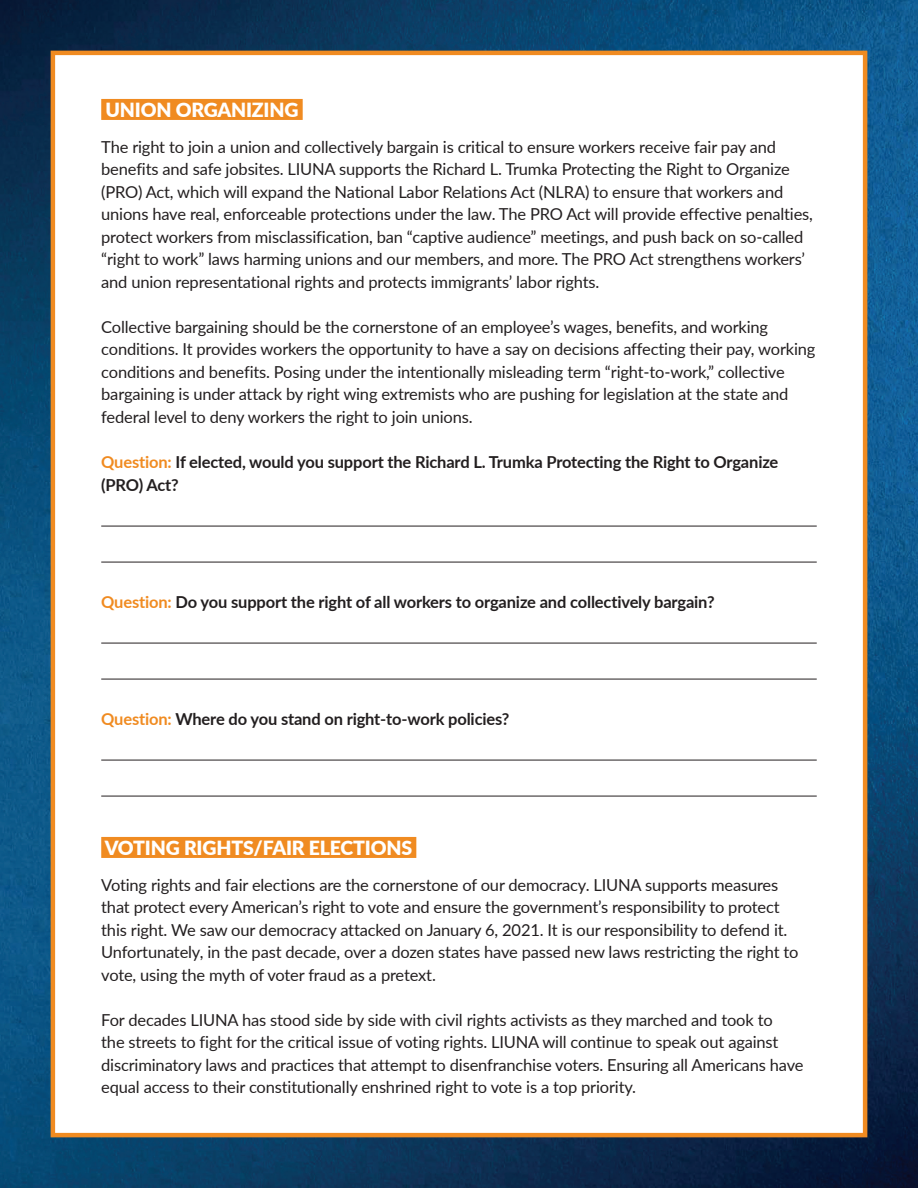
<style>
.page{position:relative;width:918px;height:1188px;background:#fff}
.page>*{position:absolute;margin:0;border:0;box-sizing:border-box;transform-origin:0 0}
.t1{font:900 19.5px "Lato";letter-spacing:-.01em;color:#fff}
.t2{font:16.5px/22.5px "Lato";letter-spacing:-.01em;color:#231f20}
.t3{font:700 16.5px/22.5px "Lato";letter-spacing:-.01em;color:#231f20}
.s1{color:#f08b21}
</style>
<div class="page">
<img style="left:0;top:0;width:918px;height:1188px">
<div style="left:51px;top:51px;width:816px;height:1086px;background:#fff;border:4px solid #f08b21"></div>
<div style="left:101px;top:99px;width:202px;height:21px;background:#f08b21"></div>
<hr style="left:101px;top:526px;width:716px;height:1px;background:#231f20">
<hr style="left:101px;top:562px;width:716px;height:1px;background:#231f20">
<hr style="left:101px;top:643px;width:716px;height:1px;background:#231f20">
<hr style="left:101px;top:679px;width:716px;height:1px;background:#231f20">
<hr style="left:101px;top:760px;width:716px;height:1px;background:#231f20">
<hr style="left:101px;top:796px;width:716px;height:1px;background:#231f20">
<div style="left:101px;top:837px;width:315px;height:21px;background:#f08b21"></div>
<p class="t1" style="left:106px;top:95px;width:194px">UNION ORGANIZING</p>
<p class="t2" style="left:101px;top:135px;width:713px">The right to join a union and collectively bargain is critical to ensure workers receive fair pay and benefits and safe jobsites. LIUNA supports the Richard L. Trumka Protecting the Right to Organize (PRO) Act, which will expand the National Labor Relations Act (NLRA) to ensure that workers and unions have real, enforceable protections under the law. The PRO Act will provide effective penalties, protect workers from misclassification, ban “captive audience” meetings, and push back on so-called “right to work” laws harming unions and our members, and more. The PRO Act strengthens workers’ and union representational rights and protects immigrants’ labor rights.</p>
<p class="t2" style="left:101px;top:315px;width:716px">Collective bargaining should be the cornerstone of an employee’s wages, benefits, and working conditions. It provides workers the opportunity to have a say on decisions affecting their pay, working conditions and benefits. Posing under the intentionally misleading term “right-to-work,” collective bargaining is under attack by right wing extremists who are pushing for legislation at the state and federal level to deny workers the right to join unions.</p>
<p class="t3" style="left:101px;top:450px;width:679px"><span class="s1">Question:</span> If elected, would you support the Richard L. Trumka Protecting the Right to Organize (PRO) Act?</p>
<p class="t3" style="left:101px;top:590px;width:615px"><span class="s1">Question:</span> Do you support the right of all workers to organize and collectively bargain?</p>
<p class="t3" style="left:101px;top:707px;width:410px"><span class="s1">Question:</span> Where do you stand on right-to-work policies?</p>
<p class="t1" style="left:105px;top:833px;width:309px">VOTING RIGHTS/FAIR ELECTIONS</p>
<p class="t2" style="left:101px;top:873px;width:699px">Voting rights and fair elections are the cornerstone of our democracy. LIUNA supports measures that protect every American’s right to vote and ensure the government’s responsibility to protect this right. We saw our democracy attacked on January 6, 2021. It is our responsibility to defend it.<br>Unfortunately, in the past decade, over a dozen states have passed new laws restricting the right to vote, using the myth of voter fraud as a pretext.</p>
<p class="t2" style="left:101px;top:1008px;width:704px">For decades LIUNA has stood side by side with civil rights activists as they marched and took to<br>the streets to fight for the critical issue of voting rights. LIUNA will continue to speak out against discriminatory laws and practices that attempt to disenfranchise voters. Ensuring all Americans have equal access to their constitutionally enshrined right to vote is a top priority.</p>
</div>
